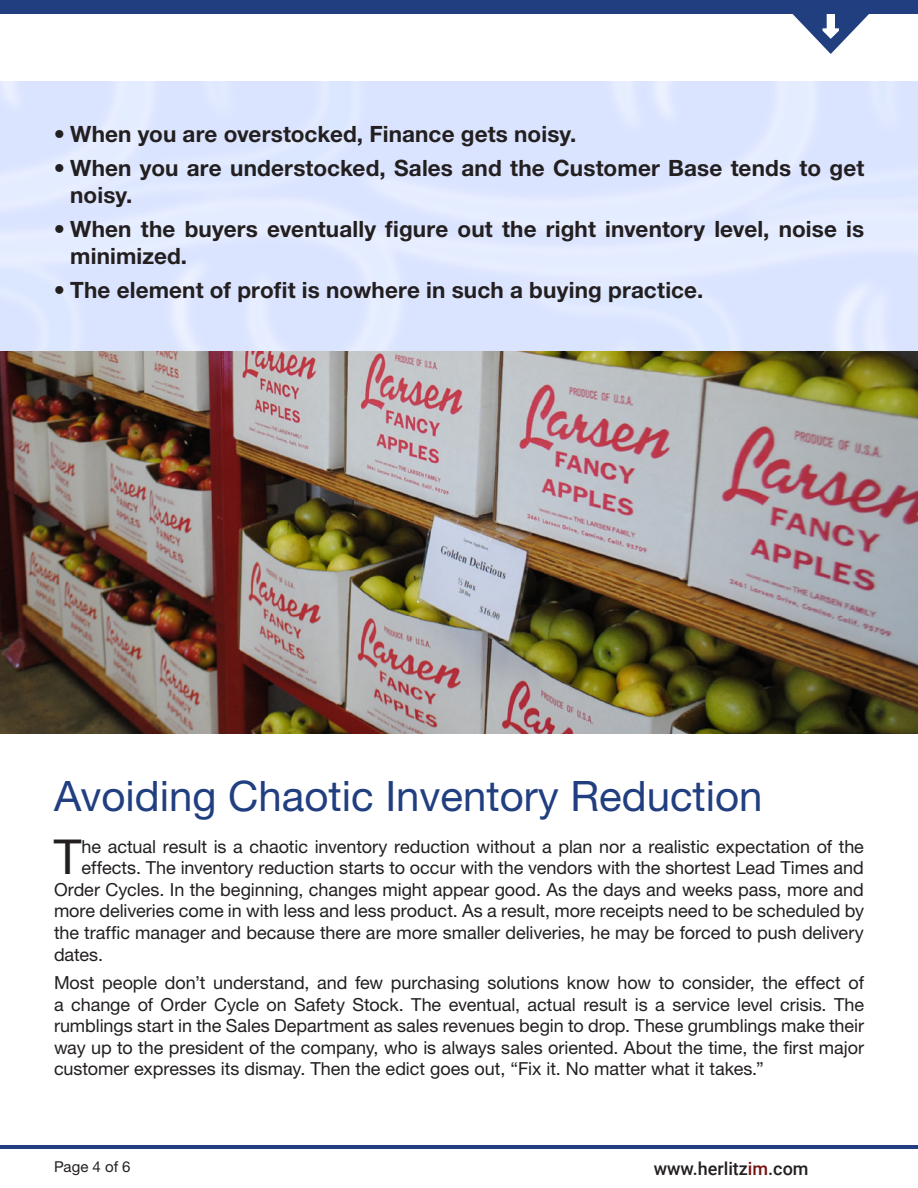
<style>
.page{position:relative;width:918px;height:1188px;background:#fff}
.page>*{position:absolute;margin:0;border:0;box-sizing:border-box;transform-origin:0 0}
.BODY_TEXT{font:48.3px "Helvetica Neue LT Std";color:#231f20}
.Subheading{font:42px "Helvetica Neue LT Std";color:#213f80}
.t1{font:700 22.5px/27px "Helvetica Neue LT Std";letter-spacing:.005em;color:#231f20}
.BODY_TEXT-2{font:18px/21.6px "Helvetica Neue LT Std";letter-spacing:-.005em;color:#231f20;text-align:justify}
.t2{font:500 18px "Roboto";color:#231f20}
.t3{font:15px "Helvetica Neue LT Std";color:#231f20}
.s1{color:#791113}
</style>
<div class="page">
<div style="left:0;top:0;width:918px;height:14px;background:#213f80"></div>
<hr style="left:0;top:1146px;width:918px;height:3px;background:#213f80">
<svg style="left:792px;top:14px;width:77px;height:40px"></svg>
<img style="left:0;top:81px;width:918px;height:652px">
<p class="t1" style="left:54px;top:120px;width:524px">• When you are overstocked, Finance gets noisy.</p>
<p class="t1" style="left:70px;top:154px;width:796px;text-indent:-16px">• When you are understocked, Sales and the Customer Base tends to get noisy.</p>
<p class="t1" style="left:70px;top:215px;width:795px;text-indent:-16px">• When the buyers eventually figure out the right inventory level, noise is minimized.</p>
<p class="t1" style="left:54px;top:276px;width:651px">• The element of profit is nowhere in such a buying practice.</p>
<p class="Subheading" style="left:54px;top:771px;width:710px">Avoiding Chaotic Inventory Reduction</p>
<p class="BODY_TEXT" style="left:54px;top:828px;width:29px">T</p>
<p class="BODY_TEXT-2" style="left:82px;top:835px;width:784px">he actual result is a chaotic inventory reduction without a plan nor a realistic expectation of the</p>
<p class="BODY_TEXT-2" style="left:82px;top:857px;width:784px">effects. The inventory reduction starts to occur with the vendors with the shortest Lead Times and</p>
<p class="BODY_TEXT-2" style="left:54px;top:878px;width:811px">Order Cycles. In the beginning, changes might appear good. As the days and weeks pass, more and</p>
<p class="BODY_TEXT-2" style="left:54px;top:900px;width:812px">more deliveries come in with less and less product. As a result, more receipts need to be scheduled by</p>
<p class="BODY_TEXT-2" style="left:54px;top:922px;width:811px">the traffic manager and because there are more smaller deliveries, he may be forced to push delivery</p>
<p class="BODY_TEXT-2" style="left:54px;top:943px;width:51px">dates.</p>
<p class="BODY_TEXT-2" style="left:54px;top:972px;width:812px">Most people don’t understand, and few purchasing solutions know how to consider, the effect of a change of Order Cycle on Safety Stock. The eventual, actual result is a service level crisis. The rumblings start in the Sales Department as sales revenues begin to drop. These grumblings make their way up to the president of the company, who is always sales oriented. About the time, the first major customer expresses its dismay. Then the edict goes out, “Fix it. No matter what it takes.”</p>
<p class="t3" style="left:54px;top:1157px;width:78px">Page 4 of 6</p>
<p class="t2" style="left:654px;top:1155px;width:156px">www.herlitz<span class="s1">im</span>.com</p>
</div>
